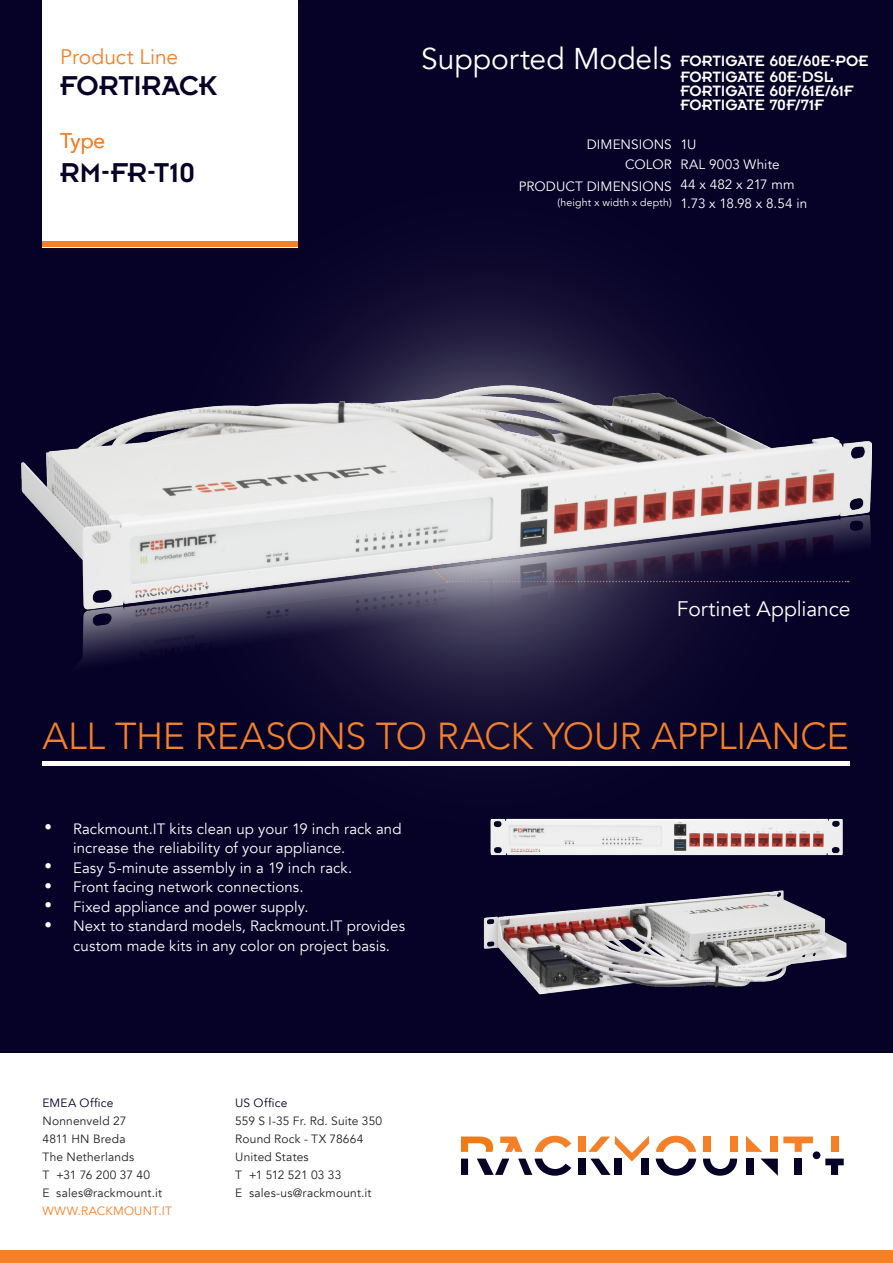
<style>
.page{position:relative;width:893px;height:1263px;background:#fff}
.page>*{position:absolute;margin:0;border:0;box-sizing:border-box;transform-origin:0 0}
.t1{font:300 37.5px "Avenir";letter-spacing:-.01em;color:#f48028}
.t2{font:30px "Insignia";letter-spacing:-.005em;color:#060126}
.t3{font:30px "Avenir";letter-spacing:-.005em;color:#fff}
.t4{font:21px "Avenir";letter-spacing:-.005em;color:#fff}
.t5{font:21px "Avenir";color:#f48028}
.t6{font:16.5px "Insignia";letter-spacing:-.005em;color:#fff}
.t7{font:15px/19.5px "Avenir";letter-spacing:.005em;color:#fff;text-align:justify}
.t8{font:13.5px/20px "Avenir";letter-spacing:.005em;color:#fff;text-align:right}
.t9{font:12px/18px "Avenir";letter-spacing:.015em;color:#231f20}
.t10{font:12px "Avenir";letter-spacing:.025em;color:#060126}
.t11{font:12px "Avenir";letter-spacing:.015em;color:#f48028}
.t12{font:10.5px "Avenir";letter-spacing:.02em;color:#fff}
</style>
<div class="page">
<div style="left:0;top:0;width:893px;height:1053px;background:#060126"></div>
<hr style="left:43px;top:761px;width:807px;height:4px;background:#fff">
<div style="left:41px;top:0;width:264px;height:255px;background:#231f20;opacity:.25"></div>
<div style="left:43px;top:0;width:255px;height:247px;background:#fff"></div>
<svg style="left:535px;top:1136px;width:36px;height:16px"></svg>
<div style="left:579px;top:1158px;width:7px;height:17px;background:#060126"></div>
<div style="left:579px;top:1136px;width:7px;height:16px;background:#f48028"></div>
<svg style="left:656px;top:1136px;width:40px;height:16px"></svg>
<svg style="left:656px;top:1158px;width:40px;height:18px"></svg>
<div style="left:703px;top:1136px;width:7px;height:16px;background:#f48028"></div>
<svg style="left:703px;top:1158px;width:34px;height:18px"></svg>
<div style="left:730px;top:1136px;width:7px;height:16px;background:#f48028"></div>
<div style="left:746px;top:1158px;width:7px;height:17px;background:#060126"></div>
<div style="left:771px;top:1136px;width:7px;height:16px;background:#f48028"></div>
<svg style="left:760px;top:1158px;width:18px;height:18px"></svg>
<svg style="left:746px;top:1136px;width:16px;height:16px"></svg>
<div style="left:795px;top:1158px;width:7px;height:17px;background:#060126"></div>
<svg style="left:783px;top:1136px;width:30px;height:16px"></svg>
<svg style="left:518px;top:1158px;width:53px;height:18px"></svg>
<svg style="left:500px;top:1136px;width:23px;height:16px"></svg>
<svg style="left:477px;top:1158px;width:32px;height:17px"></svg>
<svg style="left:461px;top:1136px;width:32px;height:16px"></svg>
<svg style="left:588px;top:1136px;width:61px;height:39px"></svg>
<svg style="left:461px;top:1158px;width:7px;height:17px"></svg>
<div style="left:831px;top:1136px;width:7px;height:16px;background:#f48028"></div>
<svg style="left:825px;top:1158px;width:19px;height:17px"></svg>
<div style="left:813px;top:1151px;width:7px;height:8px;background:#060126;border-radius:50%"></div>
<div style="left:0;top:1250px;width:893px;height:13px;background:#f48028"></div>
<div style="left:43px;top:241px;width:255px;height:6px;background:#f48028"></div>
<img style="left:22px;top:385px;width:849px;height:287px">
<img style="left:490px;top:818px;width:353px;height:38px">
<img style="left:483px;top:890px;width:364px;height:105px">
<h3 class="t5" style="left:60px;top:44px;width:120px">Product Line</h3>
<h2 class="t3" style="left:421px;top:41px;width:252px">Supported Models</h2>
<p class="t2" style="left:60px;top:71px;width:158px">FORTIRACK</p>
<h3 class="t5" style="left:60px;top:129px;width:47px">Type</h3>
<p class="t2" style="left:60px;top:157px;width:136px">RM-FR-T10</p>
<p class="t8" style="left:587px;top:134px;width:87px">DIMENSIONS<br>COLOR</p>
<p class="t8" style="left:519px;top:177px;width:155px">PRODUCT DIMENSIONS</p>
<p class="t12" style="left:557px;top:197px;width:116px">(height x width x depth)</p>
<p class="t6" style="left:680px;top:52px;width:190px">FORTIGATE 60E/60E-POE</p>
<p class="t6" style="left:680px;top:83px;width:175px">FORTIGATE 60F/61E/61F</p>
<p class="t6" style="left:680px;top:97px;width:145px">FORTIGATE 70F/71F</p>
<p class="t6" style="left:680px;top:68px;width:155px">FORTIGATE 60E-DSL</p>
<p class="t8" style="left:680px;top:134px;width:18px">1U</p>
<p class="t8" style="left:680px;top:154px;width:101px">RAL 9003 White</p>
<p class="t8" style="left:680px;top:174px;width:116px">44 x 482 x 217 mm</p>
<p class="t8" style="left:680px;top:194px;width:128px">1.73 x 18.98 x 8.54 in</p>
<p class="t4" style="left:677px;top:596px;width:175px">Fortinet Appliance</p>
<h1 class="t1" style="left:43px;top:714px;width:807px">ALL THE REASONS TO RACK YOUR APPLIANCE</h1>
<p class="t7" style="left:45px;top:817px;width:9px">•</p>
<p class="t7" style="left:45px;top:856px;width:9px">• • • •</p>
<p class="t7" style="left:73px;top:819px;width:333px;text-align:left">Rackmount.IT kits clean up your 19 inch rack and increase the reliability of your appliance.<br>Easy 5-minute assembly in a 19 inch rack.<br>Front facing network connections.<br>Fixed appliance and power supply.<br>Next to standard models, Rackmount.IT provides custom made kits in any color on project basis.</p>
<p class="t10" style="left:43px;top:1096px;width:72px">EMEA Office</p>
<p class="t9" style="left:43px;top:1112px;width:121px">Nonnenveld 27<br>4811 HN Breda<br>The Netherlands<br>T +31 76 200 37 40<br>E sales@rackmount.it</p>
<p class="t11" style="left:43px;top:1204px;width:131px">WWW.RACKMOUNT.IT</p>
<p class="t10" style="left:235px;top:1096px;width:54px">US Office</p>
<p class="t9" style="left:235px;top:1112px;width:148px">559 S I-35 Fr. Rd. Suite 350<br>Round Rock - TX 78664<br>United States<br>T +1 512 521 03 33<br>E sales-us@rackmount.it</p>
</div>
